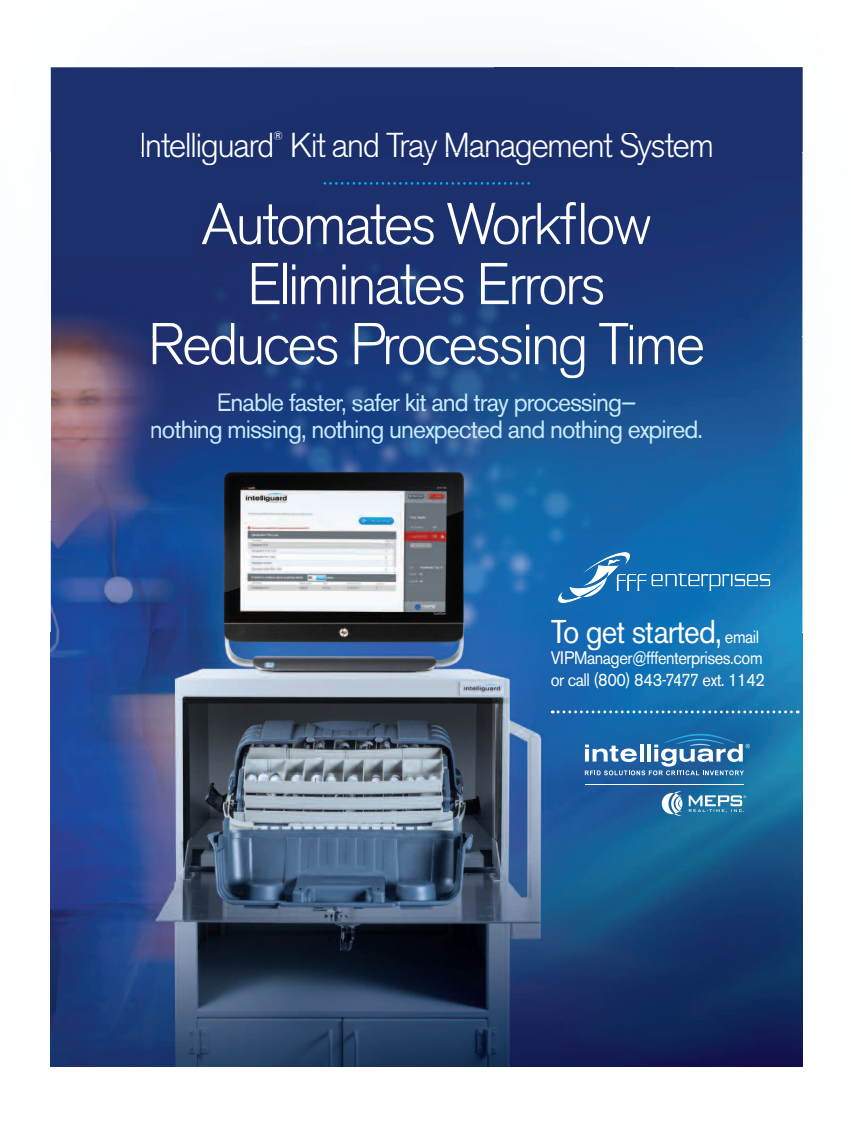
<style>
.page{position:relative;width:851px;height:1134px;background:#fff}
.page>*{position:absolute;margin:0;border:0;box-sizing:border-box;transform-origin:0 0}
.t1{font:300 58.5px "Akzidenz Grotesk BE";letter-spacing:-.05em;color:#fff}
.t2{font:300 34.5px "Akzidenz Grotesk BE";letter-spacing:-.05em;color:#fff}
.t3{font:33px "Akzidenz Grotesk BE";letter-spacing:-.03em;color:#fff;scale:.91 1}
.t4{font:25.5px "Akzidenz Grotesk BE";letter-spacing:-.04em;color:#c6eafa}
.t5{font:18px "Akzidenz Grotesk BE";letter-spacing:-.03em;color:#fff;scale:.91 1}
.t6{font:300 12.3px "Akzidenz Grotesk BE";color:#fff}
.s1{font-size:18px}
</style>
<div class="page">
<img style="left:51px;top:157px;width:751px;height:909px">
<svg style="left:325px;top:182px;width:169px;height:2px"></svg>
<svg style="left:552px;top:710px;width:239px;height:3px"></svg>
<svg style="left:557px;top:550px;width:213px;height:44px;background:#2d7fbc"></svg>
<hr style="left:584px;top:784px;width:159px;height:1px;background:#fff">
<svg style="left:585px;top:734px;width:164px;height:41px"></svg>
<svg style="left:688px;top:795px;width:58px;height:18px"></svg>
<svg style="left:661px;top:791px;width:21px;height:25px"></svg>
<img style="left:51px;top:153px;width:83px;height:479px">
<div style="left:50px;top:67px;width:84px;height:86px;background:#1b306d"></div>
<img style="left:134px;top:63px;width:180px;height:569px">
<svg style="left:274px;top:131px;width:8px;height:9px"></svg>
<div style="left:142px;top:132px;width:130px;height:33px;background:#1b306d"></div>
<div style="left:314px;top:132px;width:360px;height:21px;background:#1b2f6c"></div>
<img style="left:314px;top:54px;width:360px;height:78px">
<img style="left:401px;top:132px;width:2px;height:21px">
<img style="left:674px;top:67px;width:129px;height:454px">
<div style="left:674px;top:67px;width:128px;height:86px;background:#1b306d"></div>
<img style="left:50px;top:521px;width:1px;height:111px">
<img style="left:152px;top:323px;width:162px;height:42px">
<div style="left:251px;top:263px;width:63px;height:42px;background:#1d2f6d"></div>
<div style="left:202px;top:202px;width:112px;height:43px;background:#1c2e6b"></div>
<div style="left:401px;top:153px;width:310px;height:12px;background:#1b2f6c"></div>
<img style="left:314px;top:153px;width:87px;height:4px">
<img style="left:314px;top:184px;width:180px;height:448px">
<img style="left:674px;top:325px;width:29px;height:40px">
<img style="left:494px;top:165px;width:180px;height:356px">
<img style="left:151px;top:420px;width:550px;height:24px">
<div style="left:218px;top:393px;width:125px;height:19px;background:#193a7d"></div>
<img style="left:363px;top:393px;width:272px;height:24px">
<img style="left:342px;top:399px;width:21px;height:16px">
<svg style="left:342px;top:399px;width:1px;height:13px"></svg>
<img style="left:386px;top:337px;width:242px;height:41px">
<img style="left:314px;top:337px;width:71px;height:28px">
<img style="left:654px;top:632px;width:65px;height:16px">
<img style="left:644px;top:674px;width:21px;height:12px">
<img style="left:551px;top:672px;width:91px;height:16px">
<img style="left:575px;top:652px;width:186px;height:17px">
<svg style="left:550px;top:652px;width:24px;height:13px"></svg>
<div style="left:564px;top:632px;width:89px;height:19px;background:#106bb4"></div>
<svg style="left:551px;top:632px;width:15px;height:11px"></svg>
<img style="left:494px;top:594px;width:180px;height:38px">
<img style="left:720px;top:632px;width:38px;height:11px">
<img style="left:802px;top:521px;width:1px;height:111px">
<img style="left:691px;top:674px;width:72px;height:13px">
<svg style="left:666px;top:674px;width:23px;height:12px"></svg>
<img style="left:674px;top:584px;width:128px;height:48px">
<p class="t6" style="left:273px;top:130px;width:11px">®</p>
<h2 class="t2" style="left:139px;top:130px;width:577px">Intelliguard Kit and T ay Management System</h2>
<h2 class="t2" style="left:399px;top:130px;width:12px">r</h2>
<h1 class="t1" style="left:201px;top:199px;width:452px">Automates Workflow</h1>
<h1 class="t1" style="left:247px;top:259px;width:360px">Eliminates Errors</h1>
<h1 class="t1" style="left:148px;top:319px;width:559px">Reduces Processing Time</h1>
<p class="t4" style="left:216px;top:393px;width:421px">Enable faster, safer kit and tray processing—</p>
<p class="t4" style="left:150px;top:420px;width:554px">nothing missing, nothing unexpected and nothing expired.</p>
<p class="t3" style="left:550px;top:620px;width:230px">T get started, <span class="s1">email</span></p>
<p class="t3" style="left:563px;top:620px;width:19px">o</p>
<p class="t5" style="left:551px;top:652px;width:234px">VIPManager@fffenterprises.com</p>
<p class="t5" style="left:551px;top:673px;width:237px">or call (800) 843-7477 ext. 1142</p>
</div>
